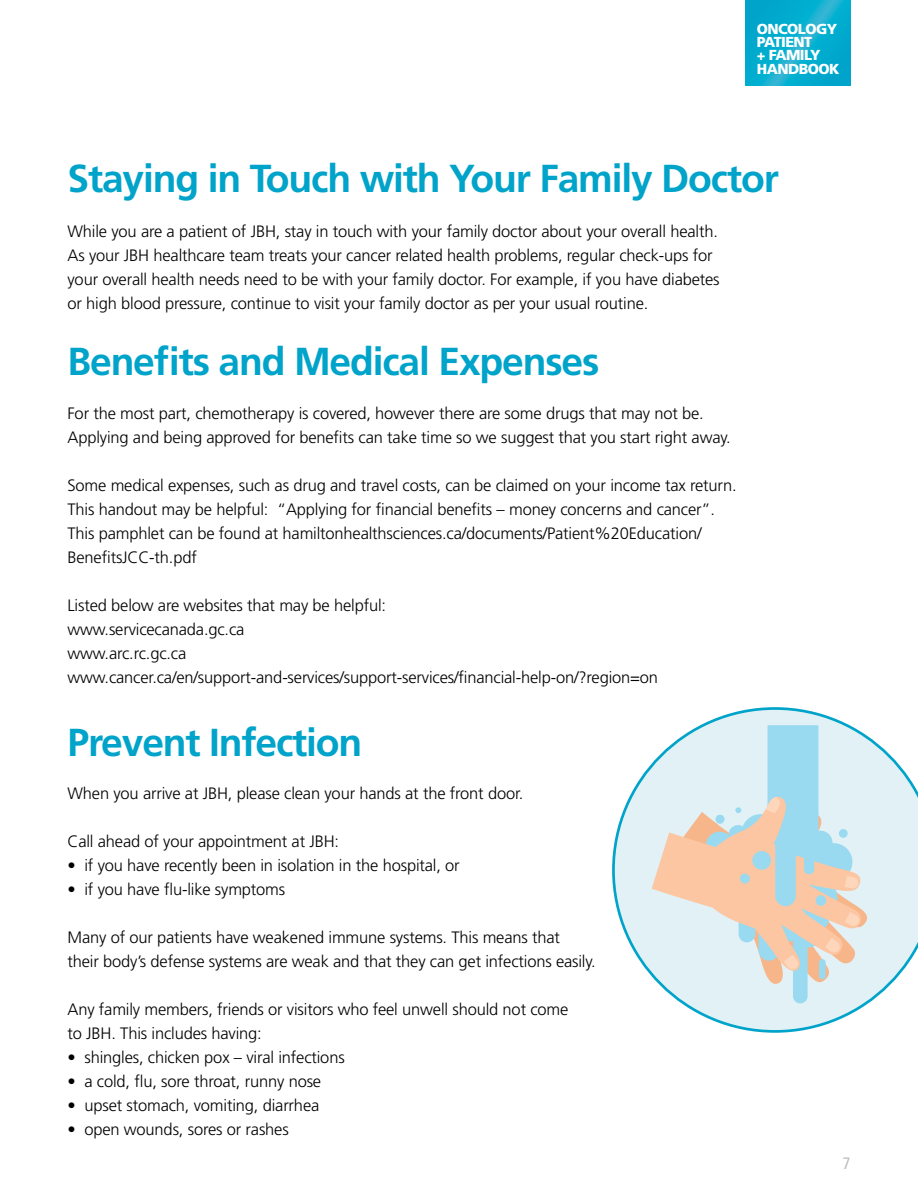
<style>
.page{position:relative;width:918px;height:1188px;background:#fff}
.page>*{position:absolute;margin:0;border:0;box-sizing:border-box;transform-origin:0 0}
.t1{font:700 39px "Frutiger";letter-spacing:-.03em;color:#00a3c9}
.t2{font:300 16.5px/24px "Frutiger";letter-spacing:-.01em;color:#000}
.t3{font:condensed 16.5px "Frutiger";color:#bcbec0}
.t4{font:900 14.4px/13.4px "Frutiger";letter-spacing:-.04em;color:#fff}
</style>
<div class="page">
<svg style="left:612px;top:707px;width:306px;height:326px"></svg>
<svg style="left:652px;top:725px;width:219px;height:278px;background:#dde0dc"></svg>
<div style="left:775px;top:835px;width:21px;height:71px;background:#99daf0;border-radius:10px"></div>
<div style="left:804px;top:855px;width:10px;height:19px;background:#99daf0;border-radius:5px"></div>
<div style="left:752px;top:851px;width:19px;height:19px;background:#99daf0;border-radius:50%"></div>
<div style="left:740px;top:874px;width:10px;height:10px;background:#99daf0;border-radius:50%"></div>
<div style="left:816px;top:895px;width:10px;height:11px;background:#99daf0;border-radius:50%"></div>
<svg style="left:746px;top:0;width:104px;height:85px;background:#07acce"></svg>
<p class="t4" style="left:757px;top:22px;width:84px">ONCOLOGY<br>PATIENT<br>+ FAMILY<br>HANDBOOK</p>
<h1 class="t1" style="left:68px;top:156px;width:713px">Staying in Touch with Your Family Doctor</h1>
<p class="t2" style="left:68px;top:219px;width:654px">While you are a patient of JBH, stay in touch with your family doctor about your overall health.<br>As your JBH healthcare team treats your cancer related health problems, regular check-ups for your overall health needs need to be with your family doctor. For example, if you have diabetes or high blood pressure, continue to visit your family doctor as per your usual routine.</p>
<h1 class="t1" style="left:68px;top:338px;width:533px">Benefits and Medical Expenses</h1>
<p class="t2" style="left:68px;top:401px;width:665px">For the most part, chemotherapy is covered, however there are some drugs that may not be.<br>Applying and being approved for benefits can take time so we suggest that you start right away.</p>
<p class="t2" style="left:68px;top:473px;width:671px">Some medical expenses, such as drug and travel costs, can be claimed on your income tax return.<br>This handout may be helpful: “Applying for financial benefits – money concerns and cancer”.<br>This pamphlet can be found at hamiltonhealthsciences.ca/documents/Patient%20Education/ BenefitsJCC-th.pdf</p>
<p class="t2" style="left:68px;top:593px;width:592px">Listed below are websites that may be helpful:<br>www.servicecanada.gc.ca<br>www.arc.rc.gc.ca www.cancer.ca/en/support-and-services/support-services/financial-help-on/?region=on</p>
<h1 class="t1" style="left:68px;top:720px;width:296px">Prevent Infection</h1>
<p class="t2" style="left:68px;top:781px;width:457px">When you arrive at JBH, please clean your hands at the front door.</p>
<p class="t2" style="left:68px;top:829px;width:273px">Call ahead of your appointment at JBH:</p>
<p class="t2" style="left:68px;top:853px;width:394px">• if you have recently been in isolation in the hospital, or</p>
<p class="t2" style="left:68px;top:877px;width:219px">• if you have flu-like symptoms</p>
<p class="t2" style="left:68px;top:925px;width:530px">Many of our patients have weakened immune systems. This means that<br>their body’s defense systems are weak and that they can get infections easily.</p>
<p class="t2" style="left:68px;top:997px;width:502px">Any family members, friends or visitors who feel unwell should not come to JBH. This includes having:</p>
<p class="t2" style="left:68px;top:1045px;width:279px">• shingles, chicken pox – viral infections</p>
<p class="t2" style="left:68px;top:1069px;width:255px">• a cold, flu, sore throat, runny nose</p>
<p class="t2" style="left:68px;top:1093px;width:253px">• upset stomach, vomiting, diarrhea</p>
<p class="t2" style="left:68px;top:1117px;width:223px">• open wounds, sores or rashes</p>
<p class="t3" style="left:843px;top:1154px;width:9px">7</p>
</div>
